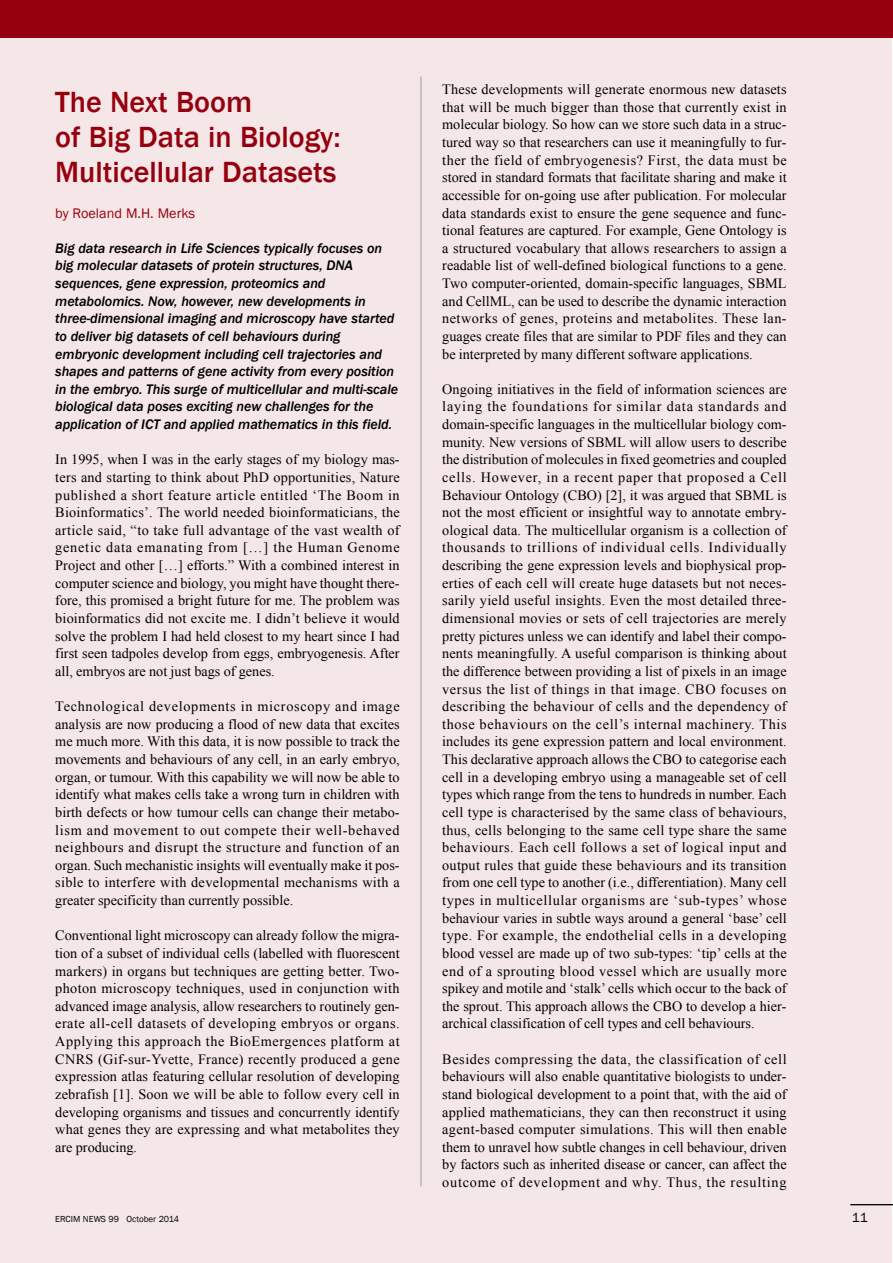
<style>
.page{position:relative;width:893px;height:1263px;background:#fff}
.page>*{position:absolute;margin:0;border:0;box-sizing:border-box;transform-origin:0 0}
.t1{font:500 30px/35.2px "Franklin Gothic";color:#96000e}
.t2{font:14.25px/17.5px "Times New Roman";color:#000;text-align:justify}
.t3{font:italic 500 14.25px/17.5px "Franklin Gothic";letter-spacing:-.005em;color:#000}
.t4{font:14.25px "Franklin Gothic";color:#96000e}
.t5{font:13.5px "Franklin Gothic";color:#000}
.t6{font:9px "Franklin Gothic";color:#000}
</style>
<div class="page">
<div style="left:0;top:0;width:891px;height:1263px;background:#f5e6e7"></div>
<hr style="left:421px;top:77px;width:1px;height:1109px;background:#999">
<hr style="left:850px;top:1204px;width:43px;height:1px;background:#000">
<div style="left:0;top:0;width:893px;height:38px;background:#96000e"></div>
<h1 class="t1" style="left:55px;top:84px;width:287px">The Next Boom<br>of Big data in Biology:<br>Multicellular datasets</h1>
<p class="t4" style="left:55px;top:204px;width:141px">by Roeland M.H. Merks</p>
<p class="t3" style="left:55px;top:239px;width:345px">Big data research in Life Sciences typically focuses on big molecular datasets of protein structures, DNA sequences, gene expression, proteomics and metabolomics. Now, however, new developments in three-dimensional imaging and microscopy have started to deliver big datasets of cell behaviours during embryonic development including cell trajectories and shapes and patterns of gene activity from every position in the embryo. This surge of multicellular and multi-scale biological data poses exciting new challenges for the application of ICT and applied mathematics in this field.</p>
<p class="t2" style="left:55px;top:451px;width:346px">In 1995, when I was in the early stages of my biology mas&shy;ters and starting to think about PhD opportunities, Nature published a short feature article entitled ‘The Boom in Bioinformatics’. The world needed bioinformaticians, the article said, “to take full advantage of the vast wealth of genetic data emanating from […] the Human Genome Project and other […] efforts.” With a combined interest in computer science and biology, you might have thought there&shy;fore, this promised a bright future for me. The problem was bioinformatics did not excite me. I didn’t believe it would solve the problem I had held closest to my heart since I had first seen tadpoles develop from eggs, embryogenesis. After all, embryos are not just bags of genes.</p>
<p class="t2" style="left:55px;top:697px;width:346px">Technological developments in microscopy and image analysis are now producing a flood of new data that excites me much more. With this data, it is now possible to track the movements and behaviours of any cell, in an early embryo, organ, or tumour. With this capability we will now be able to identify what makes cells take a wrong turn in children with birth defects or how tumour cells can change their metabo&shy;lism and movement to out compete their well-behaved neighbours and disrupt the structure and function of an organ. Such mechanistic insights will eventually make it pos&shy;sible to interfere with developmental mechanisms with a greater specificity than currently possible.</p>
<p class="t2" style="left:55px;top:927px;width:346px">Conventional light microscopy can already follow the migra&shy;tion of a subset of individual cells (labelled with fluorescent markers) in organs but techniques are getting better. Two&shy;photon microscopy techniques, used in conjunction with advanced image analysis, allow researchers to routinely gen&shy;erate all-cell datasets of developing embryos or organs.<br>Applying this approach the BioEmergences platform at CNRS (Gif-sur-Yvette, France) recently produced a gene expression atlas featuring cellular resolution of developing zebrafish [1]. Soon we will be able to follow every cell in developing organisms and tissues and concurrently identify what genes they are expressing and what metabolites they are producing.</p>
<p class="t2" style="left:442px;top:81px;width:346px">These developments will generate enormous new datasets that will be much bigger than those that currently exist in molecular biology. So how can we store such data in a struc&shy;tured way so that researchers can use it meaningfully to fur&shy;ther the field of embryogenesis? First, the data must be stored in standard formats that facilitate sharing and make it accessible for on-going use after publication. For molecular data standards exist to ensure the gene sequence and func&shy;tional features are captured. For example, Gene Ontology is a structured vocabulary that allows researchers to assign a readable list of well-defined biological functions to a gene.<br>Two computer-oriented, domain-specific languages, SBML and CellML, can be used to describe the dynamic interaction networks of genes, proteins and metabolites. These lan&shy;guages create files that are similar to PDF files and they can be interpreted by many different software applications.</p>
<p class="t2" style="left:442px;top:380px;width:346px">Ongoing initiatives in the field of information sciences are laying the foundations for similar data standards and domain-specific languages in the multicellular biology com&shy;munity. New versions of SBML will allow users to describe the distribution of molecules in fixed geometries and coupled cells. However, in a recent paper that proposed a Cell Behaviour Ontology (CBO) [2], it was argued that SBML is not the most efficient or insightful way to annotate embry&shy;ological data. The multicellular organism is a collection of thousands to trillions of individual cells. Individually describing the gene expression levels and biophysical prop&shy;erties of each cell will create huge datasets but not neces&shy;sarily yield useful insights. Even the most detailed three&shy;dimensional movies or sets of cell trajectories are merely pretty pictures unless we can identify and label their compo&shy;nents meaningfully. A useful comparison is thinking about the difference between providing a list of pixels in an image versus the list of things in that image. CBO focuses on describing the behaviour of cells and the dependency of those behaviours on the cell’s internal machinery. This includes its gene expression pattern and local environment.<br>This declarative approach allows the CBO to categorise each cell in a developing embryo using a manageable set of cell types which range from the tens to hundreds in number. Each cell type is characterised by the same class of behaviours, thus, cells belonging to the same cell type share the same behaviours. Each cell follows a set of logical input and output rules that guide these behaviours and its transition from one cell type to another (i.e., differentiation). Many cell types in multicellular organisms are ‘sub-types’ whose behaviour varies in subtle ways around a general ‘base’ cell type. For example, the endothelial cells in a developing blood vessel are made up of two sub-types: ‘tip’ cells at the end of a sprouting blood vessel which are usually more spikey and motile and ‘stalk’ cells which occur to the back of the sprout. This approach allows the CBO to develop a hier&shy;archical classification of cell types and cell behaviours.</p>
<p class="t2" style="left:442px;top:1050px;width:346px">Besides compressing the data, the classification of cell behaviours will also enable quantitative biologists to under&shy;stand biological development to a point that, with the aid of applied mathematicians, they can then reconstruct it using agent-based computer simulations. This will then enable them to unravel how subtle changes in cell behaviour, driven by factors such as inherited disease or cancer, can affect the outcome of development and why. Thus, the resulting</p>
<p class="t6" style="left:55px;top:1214px;width:125px">ERCIM NEWS 99 October 2014</p>
<p class="t5" style="left:852px;top:1210px;width:17px">11</p>
</div>
